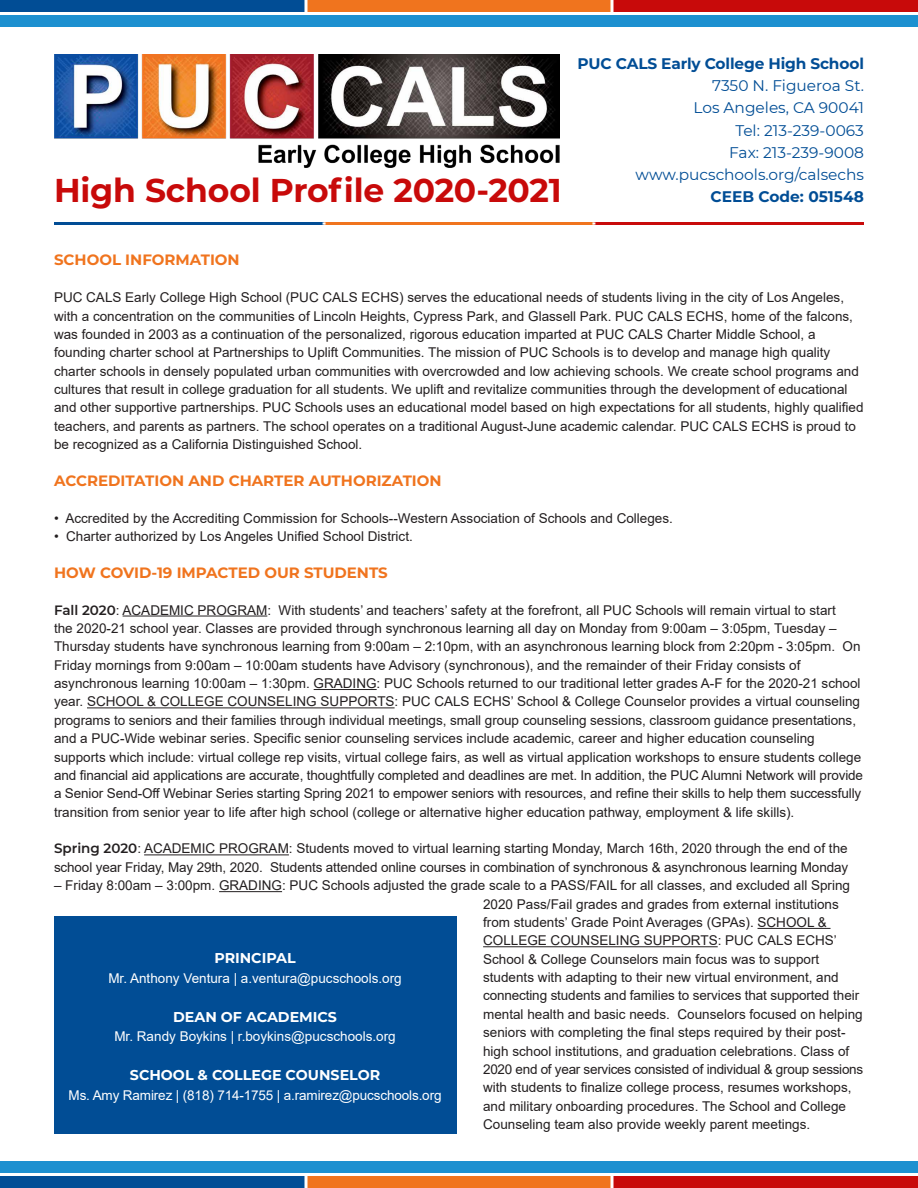
<style>
.page{position:relative;width:918px;height:1188px;background:#fff}
.page>*{position:absolute;margin:0;border:0;box-sizing:border-box;transform-origin:0 0}
.t1{font:700 33px "Montserrat";letter-spacing:-.005em;color:#c80a0a}
.t2{font:15.3px/22.2px "Montserrat";color:#014d95;text-align:right}
.t3{font:700 15.3px "Montserrat";letter-spacing:-.01em;color:#014d95}
.t4{font:700 15px "Montserrat";color:#f0741e}
.t5{font:700 14.25px "Montserrat";color:#fff}
.t6{font:13.5px/18.3px "Arial";color:#231f20}
.t7{font:13.5px "Arial";color:#fff}
.s1{font-family:"Montserrat";font-weight:600}
</style>
<div class="page">
<hr style="left:123px;top:616px;width:144px;height:1px;background:#231f20">
<hr style="left:314px;top:689px;width:63px;height:1px;background:#231f20">
<hr style="left:87px;top:707px;width:308px;height:1px;background:#231f20">
<hr style="left:144px;top:854px;width:145px;height:1px;background:#231f20">
<hr style="left:219px;top:891px;width:63px;height:1px;background:#231f20">
<hr style="left:758px;top:928px;width:73px;height:1px;background:#231f20">
<hr style="left:483px;top:946px;width:235px;height:1px;background:#231f20">
<div style="left:54px;top:916px;width:402px;height:218px;background:#014d95"></div>
<img style="left:54px;top:54px;width:506px;height:113px">
<div style="left:0;top:1161px;width:918px;height:27px;background:#1d90d0"></div>
<div style="left:0;top:0;width:918px;height:27px;background:#1d90d0"></div>
<div style="left:0;top:0;width:306px;height:14px;background:#014d95"></div>
<div style="left:306px;top:0;width:306px;height:14px;background:#f0741e"></div>
<div style="left:612px;top:0;width:306px;height:14px;background:#c80a0a"></div>
<hr style="left:0;top:12px;width:918px;height:3px;background:#fff">
<div style="left:0;top:1174px;width:306px;height:14px;background:#014d95"></div>
<div style="left:306px;top:1174px;width:306px;height:14px;background:#f0741e"></div>
<div style="left:612px;top:1174px;width:306px;height:14px;background:#c80a0a"></div>
<hr style="left:0;top:1173px;width:918px;height:3px;background:#fff">
<svg style="left:610px;top:1176px;width:4px;height:12px"></svg>
<svg style="left:304px;top:1176px;width:4px;height:12px"></svg>
<svg style="left:610px;top:0;width:4px;height:12px"></svg>
<svg style="left:304px;top:0;width:4px;height:12px"></svg>
<hr style="left:54px;top:222px;width:270px;height:3px;background:#014d95">
<hr style="left:324px;top:222px;width:270px;height:3px;background:#f0741e">
<hr style="left:594px;top:222px;width:270px;height:3px;background:#c80a0a">
<h1 class="t1" style="left:54px;top:167px;width:509px">High School Profile 2020-2021</h1>
<p class="t3" style="left:578px;top:52px;width:288px">PUC CALS Early College High School</p>
<p class="t2" style="left:636px;top:74px;width:230px">7350 N. Figueroa St.<br>Los Angeles, CA 90041<br>Tel: 213-239-0063<br>Fax: 213-239-9008 www.pucschools.org/calsechs</p>
<p class="t3" style="left:711px;top:186px;width:155px">CEEB Code: 051548</p>
<p class="t4" style="left:54px;top:249px;width:187px">SCHOOL INFORMATION</p>
<p class="t6" style="left:54px;top:288px;width:811px">PUC CALS Early College High School (PUC CALS ECHS) serves the educational needs of students living in the city of Los Angeles, with a concentration on the communities of Lincoln Heights, Cypress Park, and Glassell Park. PUC CALS ECHS, home of the falcons, was founded in 2003 as a continuation of the personalized, rigorous education imparted at PUC CALS Charter Middle School, a founding charter school at Partnerships to Uplift Communities. The mission of PUC Schools is to develop and manage high quality charter schools in densely populated urban communities with overcrowded and low achieving schools. We create school programs and cultures that result in college graduation for all students. We uplift and revitalize communities through the development of educational and other supportive partnerships. PUC Schools uses an educational model based on high expectations for all students, highly qualified teachers, and parents as partners. The school operates on a traditional August-June academic calendar. PUC CALS ECHS is proud to be recognized as a California Distinguished School.</p>
<p class="t4" style="left:54px;top:470px;width:389px">ACCREDITATION AND CHARTER AUTHORIZATION</p>
<p class="t6" style="left:54px;top:509px;width:620px">• Accredited by the Accrediting Commission for Schools--Western Association of Schools and Colleges.</p>
<p class="t6" style="left:54px;top:527px;width:360px">• Charter authorized by Los Angeles Unified School District.</p>
<p class="t4" style="left:54px;top:562px;width:335px">HOW COVID-19 IMPACTED OUR STUDENTS</p>
<p class="t6" style="left:54px;top:601px;width:811px"><span class="s1">Fall 2020</span>: ACADEMIC PROGRAM: With students’ and teachers’ safety at the forefront, all PUC Schools will remain virtual to start<br>the 2020-21 school year. Classes are provided through synchronous learning all day on Monday from 9:00am – 3:05pm, Tuesday – Thursday students have synchronous learning from 9:00am – 2:10pm, with an asynchronous learning block from 2:20pm - 3:05pm. On Friday mornings from 9:00am – 10:00am students have Advisory (synchronous), and the remainder of their Friday consists of asynchronous learning 10:00am – 1:30pm. GRADING: PUC Schools returned to our traditional letter grades A-F for the 2020-21 school year. SCHOOL &amp; COLLEGE COUNSELING SUPPORTS: PUC CALS ECHS’ School &amp; College Counselor provides a virtual counseling programs to seniors and their families through individual meetings, small group counseling sessions, classroom guidance presentations, and a PUC-Wide webinar series. Specific senior counseling services include academic, career and higher education counseling supports which include: virtual college rep visits, virtual college fairs, as well as virtual application workshops to ensure students college and financial aid applications are accurate, thoughtfully completed and deadlines are met. In addition, the PUC Alumni Network will provide a Senior Send-Off Webinar Series starting Spring 2021 to empower seniors with resources, and refine their skills to help them successfully transition from senior year to life after high school (college or alternative higher education pathway, employment &amp; life skills).</p>
<p class="t6" style="left:54px;top:839px;width:796px"><span class="s1">Spring 2020</span>: ACADEMIC PROGRAM: Students moved to virtual learning starting Monday, March 16th, 2020 through the end of the school year Friday, May 29th, 2020. Students attended online courses in combination of synchronous &amp; asynchronous learning Monday</p>
<p class="t6" style="left:483px;top:876px;width:382px;text-indent:-429px">– Friday 8:00am – 3:00pm. GRADING: PUC Schools adjusted the grade scale to a PASS/FAIL for all classes, and excluded all Spring 2020 Pass/Fail grades and grades from external institutions from students’ Grade Point Averages (GPAs). SCHOOL &amp; COLLEGE COUNSELING SUPPORTS: PUC CALS ECHS’ School &amp; College Counselors main focus was to support students with adapting to their new virtual environment, and connecting students and families to services that supported their mental health and basic needs. Counselors focused on helping seniors with completing the final steps required by their post&shy;high school institutions, and graduation celebrations. Class of 2020 end of year services consisted of individual &amp; group sessions with students to finalize college process, resumes workshops, and military onboarding procedures. The School and College Counseling team also provide weekly parent meetings.</p>
<p class="t5" style="left:214px;top:948px;width:83px">PRINCIPAL</p>
<p class="t7" style="left:108px;top:969px;width:295px">Mr. Anthony Ventura | a.ventura@pucschools.org</p>
<p class="t5" style="left:173px;top:1007px;width:165px">DEAN OF ACADEMICS</p>
<p class="t7" style="left:114px;top:1027px;width:283px">Mr. Randy Boykins | r.boykins@pucschools.org</p>
<p class="t5" style="left:130px;top:1065px;width:252px">SCHOOL &amp; COLLEGE COUNSELOR</p>
<p class="t7" style="left:69px;top:1086px;width:375px">Ms. Amy Ramirez | (818) 714-1755 | a.ramirez@pucschools.org</p>
</div>
